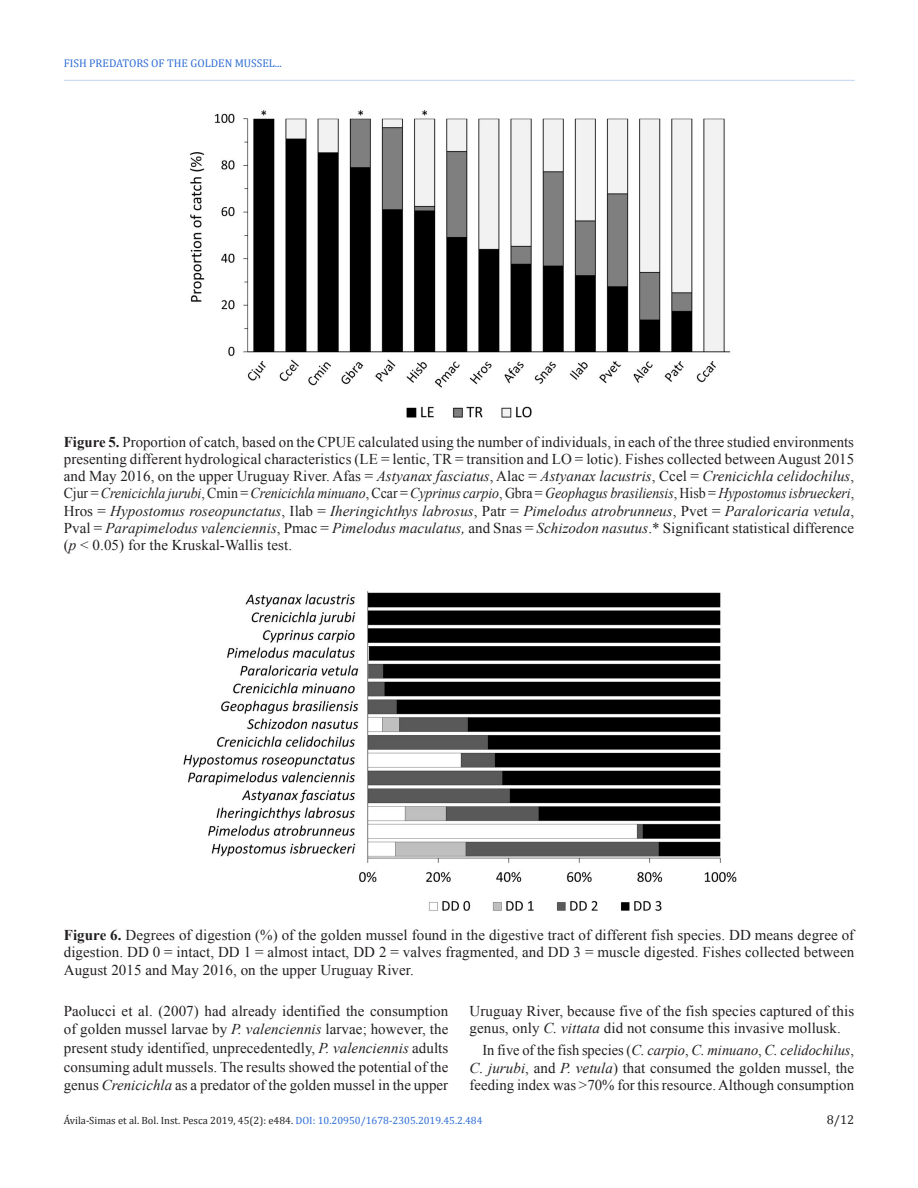
<style>
.page{position:relative;width:918px;height:1188px;background:#fff}
.page>*{position:absolute;margin:0;border:0;box-sizing:border-box;transform-origin:0 0}
.FigureCaption{font:15px/17.2px "Times New Roman";letter-spacing:.005em;color:#231f20;text-align:justify}
.Paragraph{font:15px/18.6px "Times New Roman";letter-spacing:.005em;color:#231f20;text-align:justify}
.t1{font:12.75px "Cambria";color:#231f20}
.t2{font:11.25px "Cambria";color:#2f6ed5}
.t3{font:10.5px "Cambria";color:#231f20}
.s1{font-weight:700}
.s2{font-style:italic}
.s3{color:#2f6ed5}
</style>
<div class="page">
<hr style="left:64px;top:80px;width:791px;height:1px;background:#c1d3f3">
<img style="left:189px;top:110px;width:542px;height:308px">
<img style="left:183px;top:591px;width:554px;height:320px">
<p class="t2" style="left:64px;top:57px;width:220px">FISH PREDATORS OF THE GOLDEN MUSSEL...</p>
<p class="FigureCaption" style="left:64px;top:433px;width:792px"><span class="s1">Figure 5.</span> Proportion of catch, based on the CPUE calculated using the number of individuals, in each of the three studied environments presenting different hydrological characteristics (LE = lentic, TR = transition and LO = lotic). Fishes collected between August 2015 and May 2016, on the upper Uruguay River. Afas = <span class="s2">Astyanax fasciatus</span>, Alac = <span class="s2">Astyanax lacustris</span>, Ccel = <span class="s2">Crenicichla celidochilus</span>, Cjur = <span class="s2">Crenicichla jurubi</span>, Cmin = <span class="s2">Crenicichla minuano</span>, Ccar = <span class="s2">Cyprinus carpio</span>, Gbra = <span class="s2">Geophagus brasiliensis</span>, Hisb = <span class="s2">Hypostomus isbrueckeri</span>, Hros = <span class="s2">Hypostomus roseopunctatus</span>, Ilab = <span class="s2">Iheringichthys labrosus</span>, Patr = <span class="s2">Pimelodus atrobrunneus</span>, Pvet = <span class="s2">Paraloricaria vetula</span>, Pval = <span class="s2">Parapimelodus valenciennis</span>, Pmac = <span class="s2">Pimelodus maculatus,</span> and Snas = <span class="s2">Schizodon nasutus</span>.* Significant statistical difference (<span class="s2">p</span> &lt; 0.05) for the Kruskal-Wallis test.</p>
<p class="FigureCaption" style="left:64px;top:926px;width:792px"><span class="s1">Figure 6.</span> Degrees of digestion (%) of the golden mussel found in the digestive tract of different fish species. DD means degree of digestion. DD 0 = intact, DD 1 = almost intact, DD 2 = valves fragmented, and DD 3 = muscle digested. Fishes collected between August 2015 and May 2016, on the upper Uruguay River.</p>
<p class="Paragraph" style="left:64px;top:1001px;width:386px">Paolucci et al. (2007) had already identified the consumption of golden mussel larvae by <span class="s2">P. valenciennis</span> larvae; however, the present study identified, unprecedentedly, <span class="s2">P. valenciennis</span> adults consuming adult mussels. The results showed the potential of the genus <span class="s2">Crenicichla</span> as a predator of the golden mussel in the upper</p>
<p class="Paragraph" style="left:470px;top:1002px;width:386px;line-height:17.5px">Uruguay River, because five of the fish species captured of this genus, only <span class="s2">C. vittata</span> did not consume this invasive mollusk.</p>
<p class="Paragraph" style="left:470px;top:1041px;width:386px;line-height:17.5px;text-indent:13px">In five of the fish species (<span class="s2">C. carpio</span>, <span class="s2">C. minuano</span>, <span class="s2">C. celidochilus</span>, <span class="s2">C. jurubi</span>, and <span class="s2">P. vetula</span>) that consumed the golden mussel, the feeding index was &gt;70% for this resource. Although consumption</p>
<p class="t3" style="left:64px;top:1114px;width:420px">Ávila-Simas et al. Bol. Inst. Pesca 2019, 45(2): e484. <span class="s3">DOI: 10.20950/1678-2305.2019.45.2.484</span></p>
<p class="t1" style="left:827px;top:1112px;width:29px">8/12</p>
</div>
